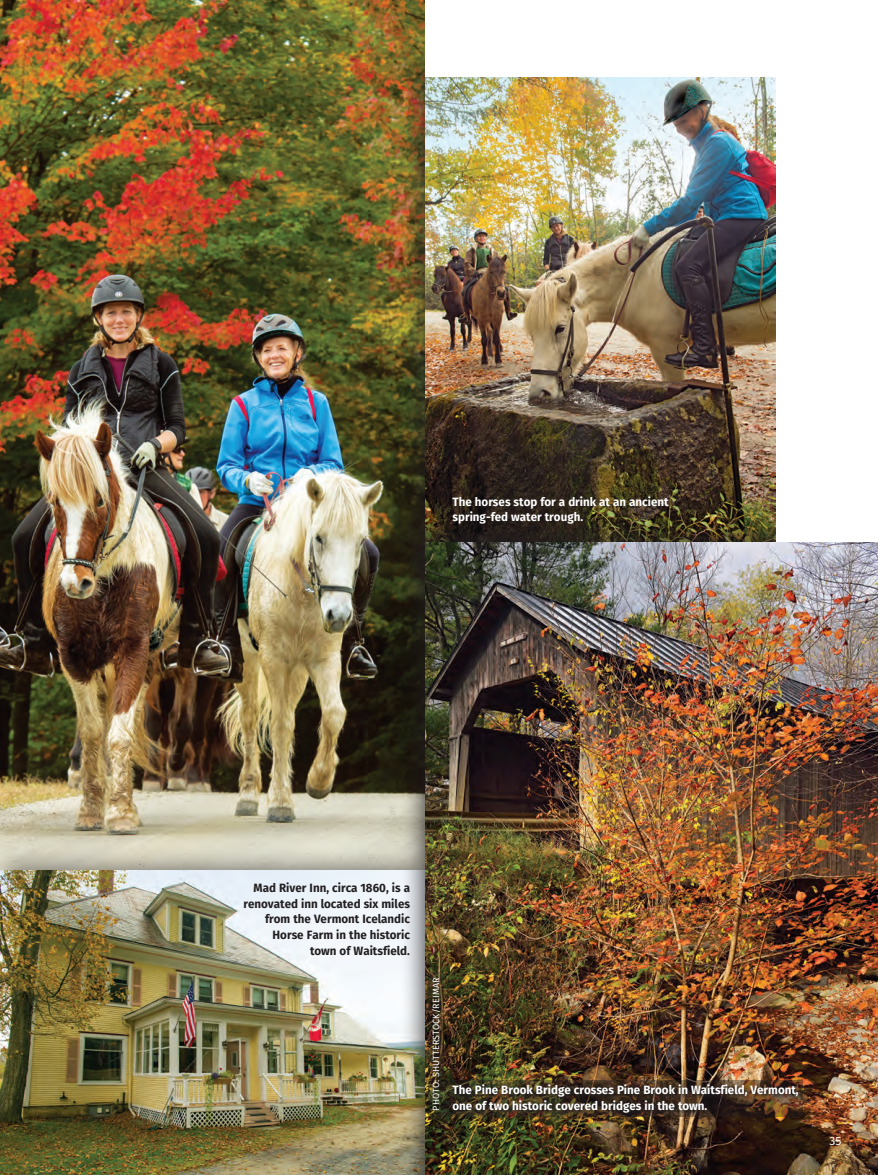
<style>
.page{position:relative;width:878px;height:1175px;background:#fff}
.page>*{position:absolute;margin:0;border:0;box-sizing:border-box;transform-origin:0 0}
.t1{font:700 12px/15.8px "Fira Sans";color:#fff;scale:.96 1}
.t2{font:700 12px/15.8px "Fira Sans";color:#231f20;text-align:right;scale:.96 1}
.t3{font:12px "Fira Sans";color:#fff}
.t4{font:9px "Fira Sans";letter-spacing:.01em;color:#fff}
</style>
<div class="page">
<img style="left:0;top:0;width:425px;height:845px">
<div style="left:0;top:845px;width:446px;height:321px;background:#231f20;opacity:.5"></div>
<img style="left:0;top:870px;width:400px;height:304px">
<div style="left:400px;top:50px;width:397px;height:558px;background:#231f20;opacity:.75"></div>
<img style="left:425px;top:76px;width:350px;height:440px">
<div style="left:400px;top:516px;width:478px;height:658px;background:#231f20;opacity:.75"></div>
<img style="left:425px;top:542px;width:453px;height:632px">
<div style="left:425px;top:0;width:453px;height:76px;background:#fff"></div>
<div style="left:776px;top:34px;width:102px;height:508px;background:#fff"></div>
<svg style="left:428px;top:972px;width:16px;height:144px;background:#3d331d"></svg>
<svg style="left:444px;top:1080px;width:359px;height:36px"></svg>
<div style="left:450px;top:1081px;width:355px;height:37px;background:#231f20;opacity:.75"></div>
<p class="t1" style="left:452px;top:493px;width:227px">The horses stop for a drink at an ancient spring-fed water trough.</p>
<p class="t2" style="left:243px;top:879px;width:175px">Mad River Inn, circa 1860, is a renovated inn located six miles from the Vermont Icelandic<br>Horse Farm in the historic town of Waitsfield.</p>
<p class="t4" style="left:429px;top:1110px;width:135px;rotate:-90deg">PHOTO: SHUTTERSTOCK/REIMAR</p>
<p class="t1" style="left:452px;top:1081px;width:362px">The Pine Brook Bridge crosses Pine Brook in Waitsfield, Vermont, one of two historic covered bridges in the town.</p>
<p class="t3" style="left:829px;top:1132px;width:13px">35</p>
</div>
